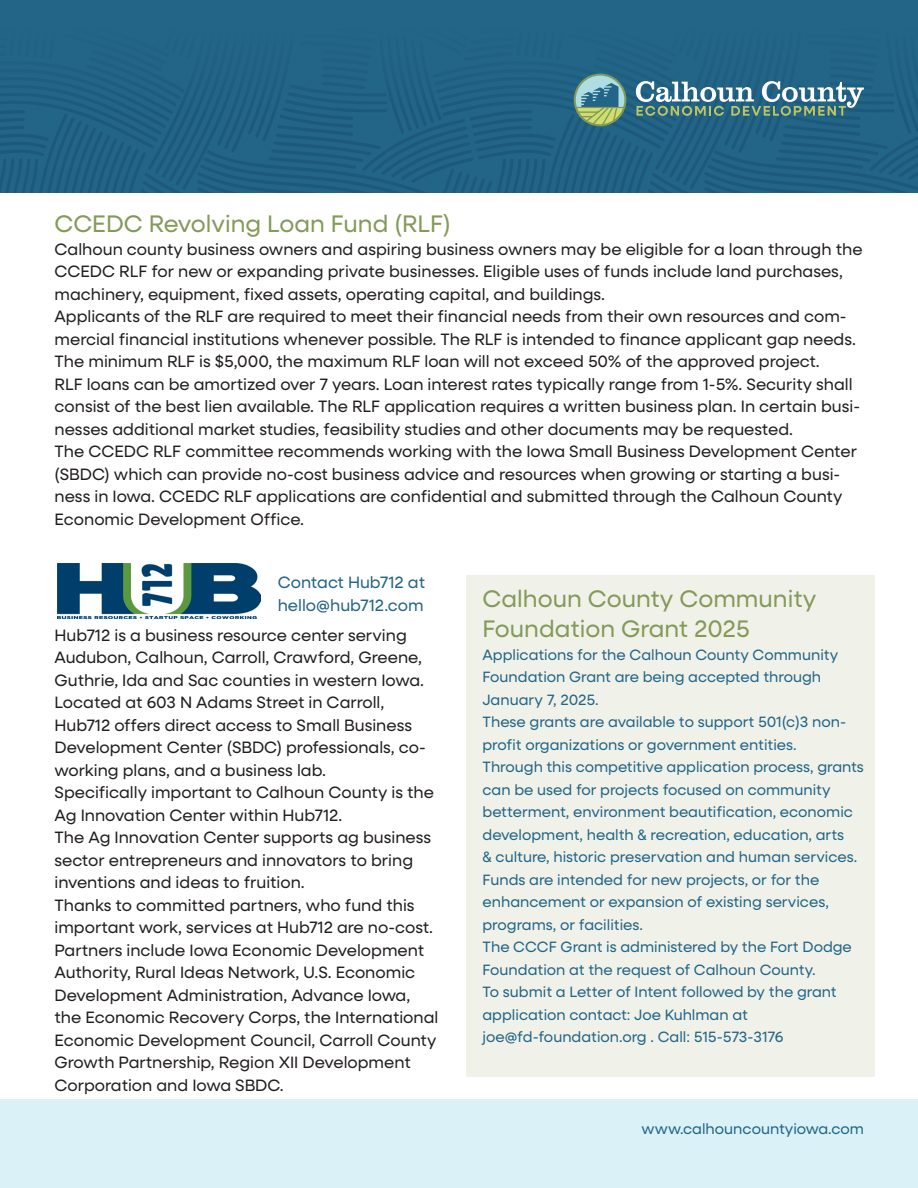
<style>
.page{position:relative;width:918px;height:1188px;background:#fff}
.page>*{position:absolute;margin:0;border:0;box-sizing:border-box;transform-origin:0 0}
.t1{font:24px/30px "Neulis Sans";color:#839a58}
.t2{font:16.5px/22.5px "Neulis Sans";color:#231f20}
.t3{font:16.5px "Neulis Sans";color:#236587}
.t4{font:15px/22.5px "Neulis Sans";color:#236587}
</style>
<div class="page">
<div style="left:467px;top:576px;width:408px;height:501px;background:#f0f2e9"></div>
<div style="left:0;top:1099px;width:918px;height:89px;background:#daf1f7"></div>
<svg style="left:0;top:0;width:918px;height:192px;background:#256585"></svg>
<img style="left:57px;top:564px;width:203px;height:55px">
<p class="t1" style="left:55px;top:208px;width:398px">CCEDC Revolving Loan Fund (RLF)</p>
<p class="t2" style="left:55px;top:237px;width:810px">Calhoun county business owners and aspiring business owners may be eligible for a loan through the<br>CCEDC RLF for new or expanding private businesses. Eligible uses of funds include land purchases, machinery, equipment, fixed assets, operating capital, and buildings.</p>
<p class="t2" style="left:55px;top:304px;width:803px">Applicants of the RLF are required to meet their financial needs from their own resources and com&shy;mercial financial institutions whenever possible. The RLF is intended to finance applicant gap needs.</p>
<p class="t2" style="left:55px;top:349px;width:767px">The minimum RLF is $5,000, the maximum RLF loan will not exceed 50% of the approved project.</p>
<p class="t2" style="left:55px;top:372px;width:807px">RLF loans can be amortized over 7 years. Loan interest rates typically range from 1-5%. Security shall consist of the best lien available. The RLF application requires a written business plan. In certain busi&shy;nesses additional market studies, feasibility studies and other documents may be requested.</p>
<p class="t2" style="left:55px;top:439px;width:804px">The CCEDC RLF committee recommends working with the Iowa Small Business Development Center (SBDC) which can provide no-cost business advice and resources when growing or starting a busi&shy;ness in Iowa. CCEDC RLF applications are confidential and submitted through the Calhoun County Economic Development Office.</p>
<p class="t3" style="left:278px;top:571px;width:149px">Contact Hub712 at</p>
<p class="t3" style="left:278px;top:594px;width:147px">hello@hub712.com</p>
<p class="t2" style="left:55px;top:623px;width:371px">Hub712 is a business resource center serving Audubon, Calhoun, Carroll, Crawford, Greene, Guthrie, Ida and Sac counties in western Iowa.<br>Located at 603 N Adams Street in Carroll,</p>
<p class="t2" style="left:55px;top:713px;width:373px">Hub712 offers direct access to Small Business<br>Development Center (SBDC) professionals, co&shy;working plans, and a business lab.</p>
<p class="t2" style="left:55px;top:780px;width:381px">Specifically important to Calhoun County is the<br>Ag Innovation Center within Hub712.</p>
<p class="t2" style="left:55px;top:825px;width:378px">The Ag Innovation Center supports ag business sector entrepreneurs and innovators to bring inventions and ideas to fruition.</p>
<p class="t2" style="left:55px;top:893px;width:380px">Thanks to committed partners, who fund this important work, services at Hub712 are no-cost.</p>
<p class="t2" style="left:55px;top:938px;width:385px">Partners include Iowa Economic Development Authority, Rural Ideas Network, U.S. Economic Development Administration, Advance Iowa, the Economic Recovery Corps, the International Economic Development Council, Carroll County Growth Partnership, Region XII Development Corporation and Iowa SBDC.</p>
<p class="t1" style="left:483px;top:583px;width:335px">Calhoun County Community<br>Foundation Grant 2025</p>
<p class="t4" style="left:483px;top:643px;width:357px">Applications for the Calhoun County Community<br>Foundation Grant are being accepted through<br>January 7, 2025.</p>
<p class="t4" style="left:483px;top:710px;width:365px">These grants are available to support 501(c)3 non&shy;profit organizations or government entities.</p>
<p class="t4" style="left:483px;top:755px;width:383px">Through this competitive application process, grants can be used for projects focused on community betterment, environment beautification, economic development, health &amp; recreation, education, arts<br>&amp; culture, historic preservation and human services.<br>Funds are intended for new projects, or for the enhancement or expansion of existing services, programs, or facilities.</p>
<p class="t4" style="left:483px;top:935px;width:371px">The CCCF Grant is administered by the Fort Dodge<br>Foundation at the request of Calhoun County.</p>
<p class="t4" style="left:483px;top:980px;width:356px">To submit a Letter of Intent followed by the grant application contact: Joe Kuhlman at</p>
<p class="t4" style="left:483px;top:1025px;width:302px">joe@fd-foundation.org . Call: 515-573-3176</p>
<p class="t4" style="left:642px;top:1117px;width:224px">www.calhouncountyiowa.com</p>
</div>
